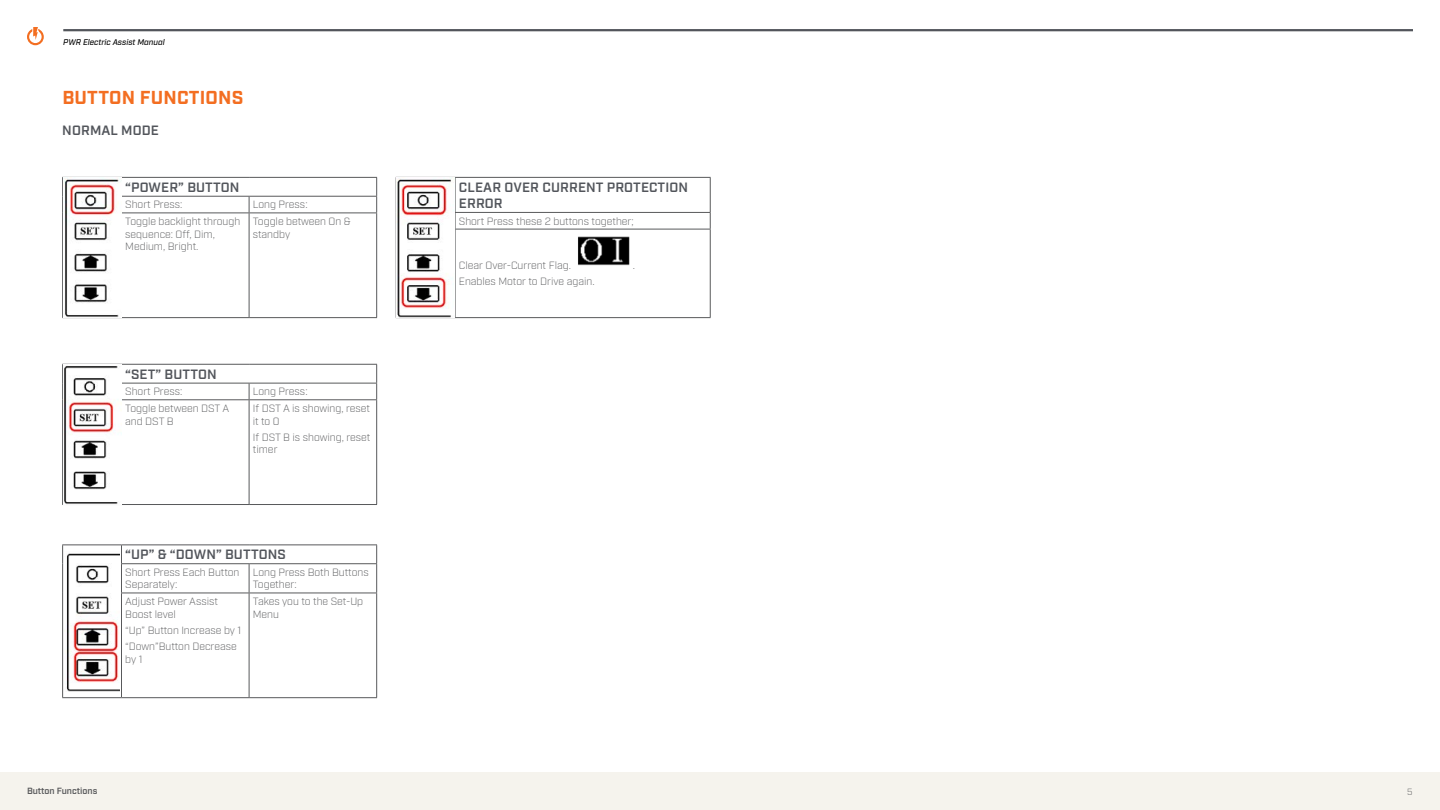
<style>
.page{position:relative;width:1440px;height:810px;background:#fff}
.page>*{position:absolute;margin:0;border:0;box-sizing:border-box;transform-origin:0 0}
.t1{font:700 18.75px "Industry";letter-spacing:.01em;color:#f36e21}
.t2{font:600 13.5px/16.2px "Industry";letter-spacing:.01em;color:#52555b}
.t3{font:300 10.5px/12.5px "Industry";color:#58595b}
.t4{font:600 9px "Industry";color:#58595b}
.t5{font:300 9px "Industry";color:#58595b}
.t6{font:italic 500 8.25px "Industry";color:#000}
</style>
<div class="page">
<hr style="left:63px;top:29px;width:1350px;height:2px;background:#52555b">
<svg style="left:27px;top:27px;width:17px;height:18px"></svg>
<div style="left:0;top:772px;width:1440px;height:38px;background:#f5f3ed"></div>
<hr style="left:62px;top:177px;width:60px;height:1px;background:#58595b">
<hr style="left:122px;top:177px;width:127px;height:1px;background:#58595b">
<hr style="left:249px;top:177px;width:128px;height:1px;background:#58595b">
<svg style="left:62px;top:178px;width:1px;height:35px"></svg>
<hr style="left:121px;top:196px;width:128px;height:1px;background:#58595b">
<hr style="left:249px;top:196px;width:128px;height:1px;background:#58595b">
<svg style="left:249px;top:197px;width:1px;height:16px"></svg>
<svg style="left:376px;top:178px;width:1px;height:35px"></svg>
<hr style="left:62px;top:213px;width:1px;height:104px;background:#58595b">
<hr style="left:121px;top:213px;width:128px;height:1px;background:#58595b">
<hr style="left:121px;top:213px;width:1px;height:104px;background:#58595b">
<hr style="left:249px;top:213px;width:128px;height:1px;background:#58595b">
<hr style="left:249px;top:213px;width:1px;height:104px;background:#58595b">
<hr style="left:376px;top:213px;width:1px;height:104px;background:#58595b">
<hr style="left:62px;top:317px;width:60px;height:1px;background:#58595b">
<hr style="left:122px;top:317px;width:127px;height:1px;background:#58595b">
<hr style="left:249px;top:317px;width:128px;height:1px;background:#58595b">
<img style="left:63px;top:178px;width:57px;height:139px">
<hr style="left:396px;top:177px;width:59px;height:1px;background:#58595b">
<hr style="left:396px;top:178px;width:1px;height:34px;background:#58595b">
<hr style="left:455px;top:177px;width:256px;height:1px;background:#58595b">
<hr style="left:455px;top:178px;width:1px;height:34px;background:#58595b">
<hr style="left:710px;top:178px;width:1px;height:34px;background:#58595b">
<hr style="left:455px;top:212px;width:256px;height:1px;background:#58595b">
<svg style="left:455px;top:213px;width:1px;height:16px"></svg>
<svg style="left:710px;top:213px;width:1px;height:16px"></svg>
<hr style="left:396px;top:229px;width:1px;height:88px;background:#58595b">
<hr style="left:455px;top:229px;width:256px;height:1px;background:#58595b">
<hr style="left:455px;top:229px;width:1px;height:88px;background:#58595b">
<hr style="left:710px;top:229px;width:1px;height:88px;background:#58595b">
<hr style="left:396px;top:317px;width:59px;height:1px;background:#58595b">
<hr style="left:455px;top:317px;width:256px;height:1px;background:#58595b">
<img style="left:397px;top:178px;width:55px;height:139px">
<img style="left:578px;top:236px;width:52px;height:30px">
<hr style="left:62px;top:364px;width:60px;height:1px;background:#58595b">
<hr style="left:122px;top:364px;width:127px;height:1px;background:#58595b">
<hr style="left:249px;top:364px;width:128px;height:1px;background:#58595b">
<svg style="left:62px;top:365px;width:1px;height:35px"></svg>
<hr style="left:121px;top:383px;width:128px;height:1px;background:#58595b">
<hr style="left:249px;top:383px;width:128px;height:1px;background:#58595b">
<svg style="left:249px;top:383px;width:1px;height:16px"></svg>
<svg style="left:376px;top:365px;width:1px;height:34px"></svg>
<hr style="left:62px;top:400px;width:1px;height:104px;background:#58595b">
<hr style="left:121px;top:399px;width:128px;height:1px;background:#58595b">
<hr style="left:121px;top:400px;width:1px;height:104px;background:#58595b">
<hr style="left:249px;top:399px;width:128px;height:1px;background:#58595b">
<hr style="left:249px;top:400px;width:1px;height:104px;background:#58595b">
<hr style="left:376px;top:400px;width:1px;height:104px;background:#58595b">
<hr style="left:62px;top:504px;width:60px;height:1px;background:#58595b">
<hr style="left:122px;top:504px;width:127px;height:1px;background:#58595b">
<hr style="left:249px;top:504px;width:128px;height:1px;background:#58595b">
<img style="left:63px;top:366px;width:55px;height:138px">
<hr style="left:62px;top:544px;width:60px;height:1px;background:#58595b">
<hr style="left:122px;top:544px;width:127px;height:1px;background:#58595b">
<hr style="left:249px;top:544px;width:128px;height:1px;background:#58595b">
<svg style="left:62px;top:545px;width:1px;height:48px"></svg>
<hr style="left:121px;top:563px;width:128px;height:1px;background:#58595b">
<svg style="left:121px;top:545px;width:1px;height:48px"></svg>
<hr style="left:249px;top:563px;width:128px;height:1px;background:#58595b">
<svg style="left:249px;top:564px;width:1px;height:29px"></svg>
<svg style="left:376px;top:545px;width:1px;height:48px"></svg>
<hr style="left:62px;top:593px;width:1px;height:104px;background:#58595b">
<hr style="left:121px;top:593px;width:128px;height:1px;background:#58595b">
<hr style="left:121px;top:593px;width:1px;height:104px;background:#58595b">
<hr style="left:249px;top:593px;width:128px;height:1px;background:#58595b">
<hr style="left:249px;top:593px;width:1px;height:104px;background:#58595b">
<hr style="left:376px;top:593px;width:1px;height:104px;background:#58595b">
<hr style="left:62px;top:697px;width:60px;height:1px;background:#58595b">
<hr style="left:122px;top:697px;width:127px;height:1px;background:#58595b">
<hr style="left:249px;top:697px;width:128px;height:1px;background:#58595b">
<img style="left:66px;top:553px;width:54px;height:138px">
<p class="t6" style="left:63px;top:37px;width:103px">PWR Electric Assist Manual</p>
<h1 class="t1" style="left:62px;top:86px;width:183px">BUTTON FUNCTIONS</h1>
<p class="t2" style="left:62px;top:123px;width:98px">NORMAL MODE</p>
<p class="t2" style="left:125px;top:180px;width:116px">“POWER” BUTTON</p>
<p class="t3" style="left:125px;top:199px;width:59px">Short Press:</p>
<p class="t3" style="left:253px;top:199px;width:56px">Long Press:</p>
<p class="t3" style="left:125px;top:215px;width:116px">Toggle backlight through sequence: Off, Dim,<br>Medium, Bright.</p>
<p class="t3" style="left:253px;top:215px;width:100px">Toggle between On &amp; standby</p>
<p class="t2" style="left:125px;top:366px;width:93px">“SET” BUTTON</p>
<p class="t3" style="left:125px;top:385px;width:59px">Short Press:</p>
<p class="t3" style="left:253px;top:385px;width:56px">Long Press:</p>
<p class="t3" style="left:125px;top:402px;width:106px">Toggle between DST A and DST B</p>
<p class="t3" style="left:253px;top:402px;width:119px">If DST A is showing, reset it to 0</p>
<p class="t3" style="left:253px;top:431px;width:119px">If DST B is showing, reset timer</p>
<p class="t2" style="left:125px;top:547px;width:162px">“UP” &amp; “DOWN” BUTTONS</p>
<p class="t3" style="left:125px;top:566px;width:116px">Short Press Each Button<br>Separately:</p>
<p class="t3" style="left:253px;top:566px;width:117px">Long Press Both Buttons<br>Together:</p>
<p class="t3" style="left:125px;top:595px;width:94px">Adjust Power Assist<br>Boost level</p>
<p class="t3" style="left:125px;top:622px;width:117px;line-height:16.4px">“Up” Button Increase by 1 “Down”Button Decrease</p>
<p class="t3" style="left:125px;top:653px;width:19px">by 1</p>
<p class="t3" style="left:253px;top:595px;width:112px">Takes you to the Set-Up<br>Menu</p>
<p class="t4" style="left:27px;top:786px;width:72px">Button Functions</p>
<p class="t2" style="left:459px;top:180px;width:231px">CLEAR OVER CURRENT PROTECTION<br>ERROR</p>
<p class="t3" style="left:459px;top:215px;width:176px">Short Press these 2 buttons together;</p>
<p class="t3" style="left:459px;top:259px;width:114px">Clear Over-Current Flag.</p>
<p class="t3" style="left:633px;top:259px;width:4px">.</p>
<p class="t3" style="left:459px;top:275px;width:137px">Enables Motor to Drive again.</p>
<p class="t5" style="left:1407px;top:786px;width:7px">5</p>
</div>
